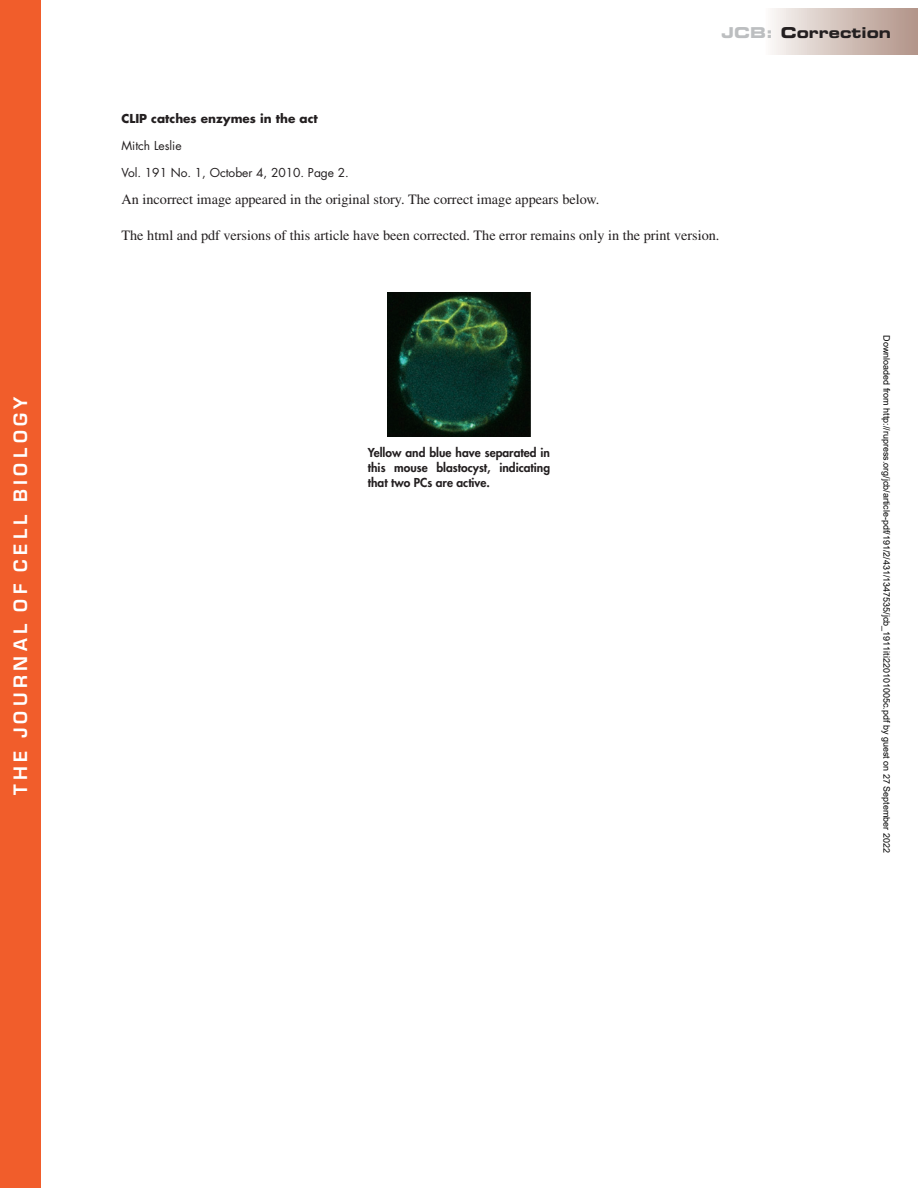
<style>
.page{position:relative;width:918px;height:1188px;background:#fff}
.page>*{position:absolute;margin:0;border:0;box-sizing:border-box;transform-origin:0 0}
.t1{font:600 18px "Eurostile";letter-spacing:.25em;color:#fff}
.t2{font:15px "Eurostile LT Std Bold Ex 2";color:#231f20}
.t3{font:14.25px "Times LT Std";color:#231f20}
.t4{font:800 12px/15px "Futura Std";color:#231f20;text-align:justify}
.t5{font:12px "Futura Std";color:#231f20}
.t6{font:700 12px "Futura Std";color:#231f20}
.t7{font:9px "Arial";color:#000}
.s1{color:#bcbec0}
</style>
<div class="page">
<div style="left:763px;top:8px;width:155px;height:47px;background:linear-gradient(to right,#fbf9f7,#b09185)"></div>
<img style="left:387px;top:293px;width:144px;height:143px">
<div style="left:0;top:0;width:40px;height:1188px;background:#f15d2b"></div>
<p class="t1" style="left:13px;top:795px;width:400px;rotate:-90deg">THE JOURNAL OF CELL BIOLOGY</p>
<p class="t2" style="left:722px;top:22px;width:171px"><span class="s1">JCB:</span> Correction</p>
<p class="t6" style="left:122px;top:111px;width:198px">CLIP catches enzymes in the act</p>
<p class="t5" style="left:122px;top:138px;width:62px">Mitch Leslie</p>
<p class="t5" style="left:122px;top:165px;width:229px">Vol. 191 No. 1, October 4, 2010. Page 2.</p>
<p class="t3" style="left:122px;top:191px;width:479px">An incorrect image appeared in the original story. The correct image appears below.</p>
<p class="t3" style="left:122px;top:227px;width:599px">The html and pdf versions of this article have been corrected. The error remains only in the print version.</p>
<p class="t4" style="left:368px;top:445px;width:184px">Yellow and blue have separated in this mouse blastocyst, indicating that two PCs are active.</p>
<p class="t7" style="left:890px;top:335px;width:519px;rotate:90deg">Downloaded from http://rupress.org/jcb/article-pdf/191/2/431/1347535/jcb_1911iti220101005c.pdf by guest on 27 September 2022</p>
</div>
